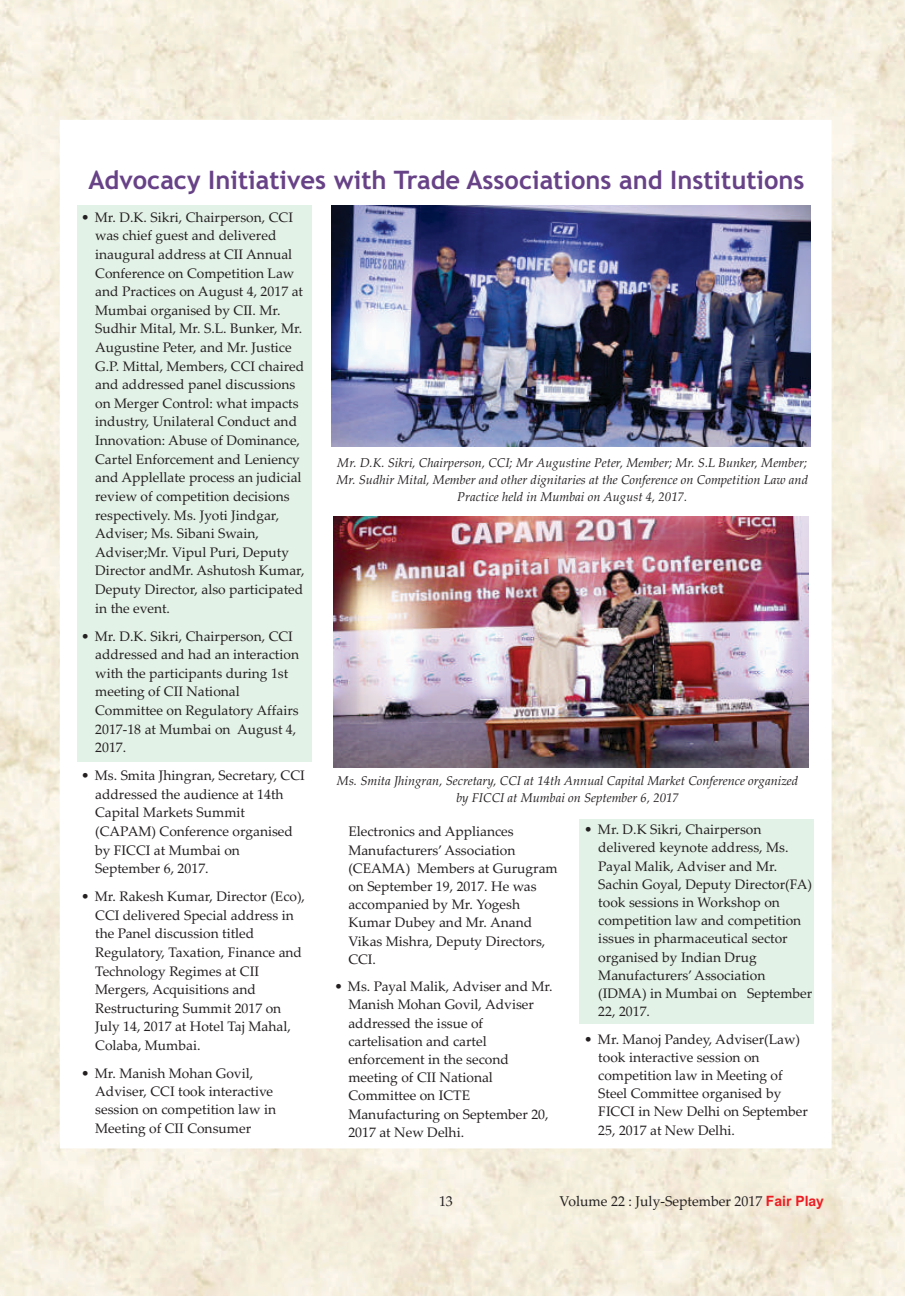
<style>
.page{position:relative;width:905px;height:1296px;background:#fff}
.page>*{position:absolute;margin:0;border:0;box-sizing:border-box;transform-origin:0 0}
.t1{font:700 25.5px "Trebuchet MS";color:#684287}
.t2{font:14.25px "Palatino Linotype";color:#231f20}
.t3{font:13.8px/18.6px "Palatino Linotype";color:#231f20}
.t4{font:italic 12.75px/17.2px "Palatino Linotype";color:#231f20;text-align:center}
.s1{font-family:"Arial";font-weight:700;color:#ed1c24}
</style>
<div class="page">
<img style="left:0;top:0;width:904px;height:1296px">
<img style="left:0;top:0;width:1px;height:1292px">
<div style="left:60px;top:120px;width:771px;height:1028px;background:#fff"></div>
<img style="left:331px;top:205px;width:479px;height:242px">
<img style="left:333px;top:516px;width:476px;height:252px">
<div style="left:77px;top:205px;width:234px;height:557px;background:#e3f2e7"></div>
<div style="left:579px;top:819px;width:234px;height:205px;background:#e3f2e7"></div>
<h1 class="t1" style="left:88px;top:170px;width:717px">Advocacy Initiatives with Trade Associations and Institutions</h1>
<p class="t3" style="left:95px;top:209px;width:211px;text-indent:-14px">• Mr. D.K. Sikri, Chairperson, CCI was chief guest and delivered inaugural address at CII Annual<br>Conference on Competition Law and Practices on August 4, 2017 at<br>Mumbai organised by CII. Mr.<br>Sudhir Mital, Mr. S.L. Bunker, Mr.<br>Augustine Peter, and Mr. Justice<br>G.P. Mittal, Members, CCI chaired and addressed panel discussions on Merger Control: what impacts industry, Unilateral Conduct and<br>Innovation: Abuse of Dominance,<br>Cartel Enforcement and Leniency and Applellate process an judicial review of competition decisions respectively. Ms. Jyoti Jindgar,<br>Adviser; Ms. Sibani Swain,<br>Adviser;Mr. Vipul Puri, Deputy<br>Director andMr. Ashutosh Kumar,<br>Deputy Director, also participated in the event.</p>
<p class="t3" style="left:95px;top:628px;width:205px;text-indent:-14px">• Mr. D.K. Sikri, Chairperson, CCI addressed and had an interaction with the participants during 1st meeting of CII National<br>Committee on Regulatory Affairs<br>2017-18 at Mumbai on August 4,<br>2017.</p>
<p class="t3" style="left:95px;top:768px;width:211px;text-indent:-14px">• Ms. Smita Jhingran, Secretary, CCI addressed the audience at 14th<br>Capital Markets Summit (CAPAM) Conference organised by FICCI at Mumbai on<br>September 6, 2017.</p>
<p class="t3" style="left:95px;top:889px;width:211px;text-indent:-14px">• Mr. Rakesh Kumar, Director (Eco),<br>CCI delivered Special address in the Panel discussion titled<br>Regulatory, Taxation, Finance and<br>Technology Regimes at CII<br>Mergers, Acquisitions and<br>Restructuring Summit 2017 on<br>July 14, 2017 at Hotel Taj Mahal,<br>Colaba, Mumbai.</p>
<p class="t3" style="left:95px;top:1066px;width:182px;line-height:18.1px;text-indent:-14px">• Mr. Manish Mohan Govil,<br>Adviser, CCI took interactive session on competition law in<br>Meeting of CII Consumer</p>
<p class="t4" style="left:336px;top:456px;width:473px">Mr. D.K. Sikri, Chairperson, CCI; Mr Augustine Peter, Member; Mr. S.L Bunker, Member;<br>Mr. Sudhir Mital, Member and other dignitaries at the Conference on Competition Law and<br>Practice held in Mumbai on August 4, 2017.</p>
<p class="t4" style="left:337px;top:773px;width:463px">Ms. Smita Jhingran, Secretary, CCI at 14th Annual Capital Market Conference organized by FICCI at Mumbai on September 6, 2017</p>
<p class="t3" style="left:348px;top:824px;width:211px;line-height:18.1px">Electronics and Appliances<br>Manufacturers’ Association (CEAMA) Members at Gurugram on September 19, 2017. He was accompanied by Mr. Yogesh<br>Kumar Dubey and Mr. Anand<br>Vikas Mishra, Deputy Directors,<br>CCI.</p>
<p class="t3" style="left:348px;top:979px;width:206px;line-height:18.1px;text-indent:-14px">• Ms. Payal Malik, Adviser and Mr.<br>Manish Mohan Govil, Adviser addressed the issue of cartelisation and cartel enforcement in the second meeting of CII National<br>Committee on ICTE<br>Manufacturing on September 20,<br>2017 at New Delhi.</p>
<p class="t3" style="left:598px;top:822px;width:215px;line-height:18.1px;text-indent:-14px">• Mr. D.K Sikri, Chairperson delivered keynote address, Ms.<br>Payal Malik, Adviser and Mr.<br>Sachin Goyal, Deputy Director(FA) took sessions in Workshop on competition law and competition issues in pharmaceutical sector organised by Indian Drug<br>Manufacturers’ Association (IDMA) in Mumbai on September<br>22, 2017.</p>
<p class="t3" style="left:598px;top:1031px;width:211px;line-height:18.1px;text-indent:-14px">• Mr. Manoj Pandey, Adviser(Law) took interactive session on competition law in Meeting of<br>Steel Committee organised by<br>FICCI in New Delhi on September<br>25, 2017 at New Delhi.</p>
<p class="t2" style="left:439px;top:1196px;width:15px">13</p>
<p class="t2" style="left:559px;top:1196px;width:266px">Volume 22 : July-September 2017 <span class="s1">Fair Play</span></p>
</div>
